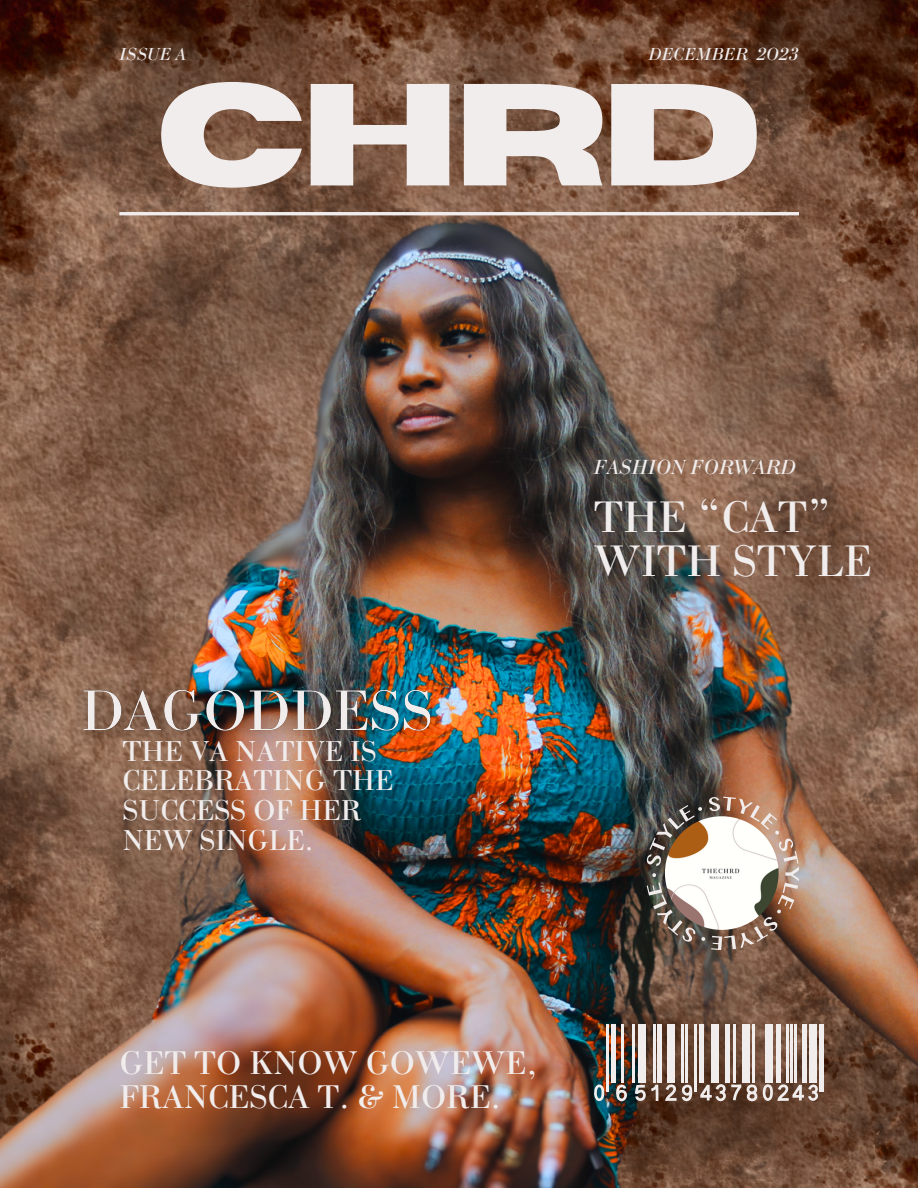
<style>
.page{position:relative;width:918px;height:1188px;background:#fff}
.page>*{position:absolute;margin:0;border:0;box-sizing:border-box;transform-origin:0 0}
.t1{font:700 144.9px "Horizon";color:#f1eded}
.t2{font:46.5px/44.4px "Bodoni";color:#f1eded}
.t3{font:34.5px/34px "Bodoni";color:#f1eded}
.t4{font:30.3px/29.8px "Bodoni";color:#f1eded}
.t5{font:italic 21.45px "Bodoni";color:#f1eded}
.t6{font:italic 18.3px "Bodoni";color:#f1eded}
</style>
<div class="page">
<img style="left:0;top:0;width:918px;height:214px">
<img style="left:0;top:214px;width:918px;height:974px">
<hr style="left:119px;top:212px;width:680px;height:3px;background:#f1eded">
<hr style="left:607px;top:1024px;width:2px;height:68px;background:#f1eded">
<hr style="left:621px;top:1024px;width:2px;height:58px;background:#f1eded">
<hr style="left:653px;top:1024px;width:3px;height:58px;background:#f1eded">
<hr style="left:681px;top:1024px;width:3px;height:58px;background:#f1eded">
<hr style="left:685px;top:1024px;width:3px;height:58px;background:#f1eded">
<hr style="left:694px;top:1024px;width:2px;height:67px;background:#f1eded">
<hr style="left:733px;top:1024px;width:3px;height:58px;background:#f1eded">
<hr style="left:753px;top:1024px;width:2px;height:58px;background:#f1eded">
<hr style="left:794px;top:1024px;width:3px;height:58px;background:#f1eded">
<hr style="left:790px;top:1024px;width:3px;height:58px;background:#f1eded">
<hr style="left:786px;top:1024px;width:3px;height:58px;background:#f1eded">
<hr style="left:632px;top:1024px;width:3px;height:58px;background:#f1eded">
<div style="left:611px;top:1024px;width:5px;height:58px;background:#f1eded"></div>
<hr style="left:658px;top:1024px;width:4px;height:58px;background:#f1eded">
<div style="left:725px;top:1024px;width:5px;height:58px;background:#f1eded"></div>
<div style="left:776px;top:1024px;width:5px;height:58px;background:#f1eded"></div>
<div style="left:802px;top:1024px;width:5px;height:58px;background:#f1eded"></div>
<hr style="left:820px;top:1024px;width:4px;height:67px;background:#f1eded">
<hr style="left:700px;top:1024px;width:4px;height:58px;background:#f1eded">
<div style="left:638px;top:1024px;width:8px;height:58px;background:#f1eded"></div>
<div style="left:667px;top:1024px;width:8px;height:58px;background:#f1eded"></div>
<div style="left:712px;top:1024px;width:7px;height:58px;background:#f1eded"></div>
<div style="left:743px;top:1024px;width:7px;height:58px;background:#f1eded"></div>
<div style="left:809px;top:1024px;width:8px;height:58px;background:#f1eded"></div>
<div style="left:765px;top:1024px;width:8px;height:58px;background:#f1eded"></div>
<svg style="left:594px;top:1084px;width:10px;height:18px"></svg>
<svg style="left:635px;top:1085px;width:23px;height:16px"></svg>
<svg style="left:616px;top:1083px;width:11px;height:19px"></svg>
<svg style="left:700px;top:1084px;width:121px;height:20px"></svg>
<svg style="left:665px;top:1084px;width:27px;height:18px"></svg>
<img style="left:647px;top:797px;width:152px;height:153px">
<img style="left:665px;top:816px;width:114px;height:114px;border-radius:50%">
<img style="left:57px;top:666px;width:400px;height:95px">
<p class="t6" style="left:119px;top:43px;width:68px">ISSUE A</p>
<p class="t6" style="left:648px;top:43px;width:152px">DECEMBER 2O23</p>
<p class="t1" style="left:156px;top:64px;width:608px">CHRD</p>
<p class="t4" style="left:122px;top:737px;width:272px">THE VA NATIVE IS<br>CELEBRATING THE<br>SUCCESS OF HER<br>NEW SINGLE.</p>
<p class="t5" style="left:594px;top:454px;width:204px">FASHION FORWARD</p>
<p class="t2" style="left:594px;top:496px;width:279px">THE “CAT”<br>WITH STYLE</p>
<p class="t3" style="left:119px;top:1047px;width:420px">GET TO KNOW GOWEWE,<br>FRANCESCA T. &amp; MORE.</p>
</div>
